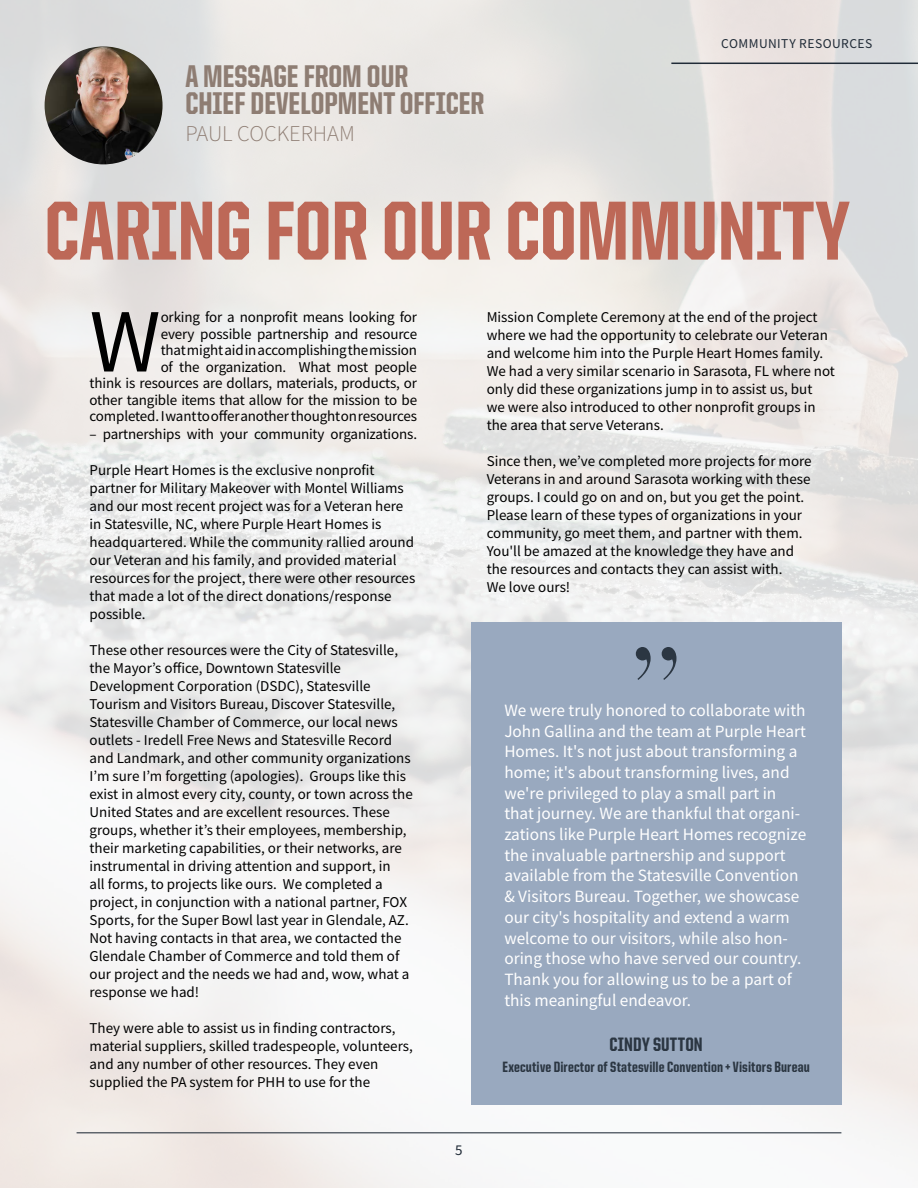
<style>
.page{position:relative;width:918px;height:1188px;background:#fff}
.page>*{position:absolute;margin:0;border:0;box-sizing:border-box;transform-origin:0 0}
.t1{font:90.45px "Source Sans Pro";color:#000}
.t2{font:800 84px "United Sans Cond";color:#bd6857}
.t3{font:800 31.5px/27px "United Sans Cond";color:#8e7d73}
.t4{font:300 22.5px "Source Sans Pro";color:#8e7d73}
.t5{font:800 19.5px "United Sans Cond";letter-spacing:.005em;color:#2b3642}
.t6{font:17.25px/20.7px "Source Sans Pro";color:#fff}
.t7{font:15px/18px "Source Sans Pro";color:#000}
.t8{font:800 15px "United Sans Cond";letter-spacing:.01em;color:#2b3642}
.t9{font:15px "Source Sans Pro";color:#202b37}
.t10{font:13.5px "Source Sans Pro";letter-spacing:.03em;color:#202b37}
</style>
<div class="page">
<img style="left:1px;top:0;width:917px;height:1188px">
<img style="left:45px;top:46px;width:118px;height:118px;border-radius:59px">
<div style="left:471px;top:622px;width:370px;height:482px;background:#99a9bf"></div>
<hr style="left:77px;top:1132px;width:764px;height:1px;background:#202b37">
<hr style="left:671px;top:63px;width:247px;height:1px;background:#202b37">
<svg style="left:636px;top:647px;width:40px;height:33px"></svg>
<h3 class="t3" style="left:185px;top:63px;width:300px">A MESSAGE FROM OUR<br>CHIEF DEVELOPMENT OFFICER</h3>
<h3 class="t4" style="left:185px;top:119px;width:171px">PAUL COCKERHAM</h3>
<p class="t10" style="left:721px;top:35px;width:153px">COMMUNITY RESOURCES</p>
<h2 class="t2" style="left:45px;top:187px;width:807px">CARING FOR OUR COMMUNITY</h2>
<p class="t7" style="left:90px;top:309px;width:329px;line-height:16.5px;text-align:right">orking for a nonprofit means looking for<br>every possible partnership and resource<br>that might aid in accomplishing the mission<br>of the organization. What most people<br>think is resources are dollars, materials, products, or other tangible items that allow for the mission to be completed. I want to offer another thought on resources</p>
<p class="t7" style="left:90px;top:425px;width:329px">– partnerships with your community organizations.</p>
<p class="t7" style="left:90px;top:461px;width:327px">Purple Heart Homes is the exclusive nonprofit partner for Military Makeover with Montel Williams and our most recent project was for a Veteran here in Statesville, NC, where Purple Heart Homes is headquartered. While the community rallied around our Veteran and his family, and provided material resources for the project, there were other resources that made a lot of the direct donations/response possible.</p>
<p class="t7" style="left:90px;top:641px;width:325px">These other resources were the City of Statesville, the Mayor’s office, Downtown Statesville Development Corporation (DSDC), Statesville Tourism and Visitors Bureau, Discover Statesville, Statesville Chamber of Commerce, our local news outlets - Iredell Free News and Statesville Record and Landmark, and other community organizations I’m sure I’m forgetting (apologies). Groups like this exist in almost every city, county, or town across the United States and are excellent resources. These groups, whether it’s their employees, membership, their marketing capabilities, or their networks, are instrumental in driving attention and support, in<br>all forms, to projects like ours. We completed a project, in conjunction with a national partner, FOX Sports, for the Super Bowl last year in Glendale, AZ.<br>Not having contacts in that area, we contacted the Glendale Chamber of Commerce and told them of our project and the needs we had and, wow, what a response we had!</p>
<p class="t7" style="left:90px;top:1019px;width:325px">They were able to assist us in finding contractors, material suppliers, skilled tradespeople, volunteers, and any number of other resources. They even supplied the PA system for PHH to use for the</p>
<h1 class="t1" style="left:90px;top:284px;width:73px">W</h1>
<p class="t7" style="left:487px;top:308px;width:350px">Mission Complete Ceremony at the end of the project where we had the opportunity to celebrate our Veteran and welcome him into the Purple Heart Homes family.<br>We had a very similar scenario in Sarasota, FL where not only did these organizations jump in to assist us, but<br>we were also introduced to other nonprofit groups in the area that serve Veterans.</p>
<p class="t7" style="left:487px;top:452px;width:326px">Since then, we’ve completed more projects for more Veterans in and around Sarasota working with these groups. I could go on and on, but you get the point.<br>Please learn of these types of organizations in your community, go meet them, and partner with them.<br>You'll be amazed at the knowledge they have and the resources and contacts they can assist with.<br>We love ours!</p>
<p class="t9" style="left:455px;top:1140px;width:9px">5</p>
<p class="t6" style="left:504px;top:700px;width:303px">We were truly honored to collaborate with John Gallina and the team at Purple Heart Homes. It's not just about transforming a home; it's about transforming lives, and we're privileged to play a small part in that journey. We are thankful that organi&shy;zations like Purple Heart Homes recognize the invaluable partnership and support available from the Statesville Convention &amp; Visitors Bureau. Together, we showcase our city's hospitality and extend a warm welcome to our visitors, while also hon&shy;oring those who have served our country.<br>Thank you for allowing us to be a part of this meaningful endeavor.</p>
<h3 class="t5" style="left:610px;top:1034px;width:95px">CINDY SUTTON</h3>
<p class="t8" style="left:502px;top:1059px;width:309px">Executive Director of Statesville Convention + Visitors Bureau</p>
</div>
